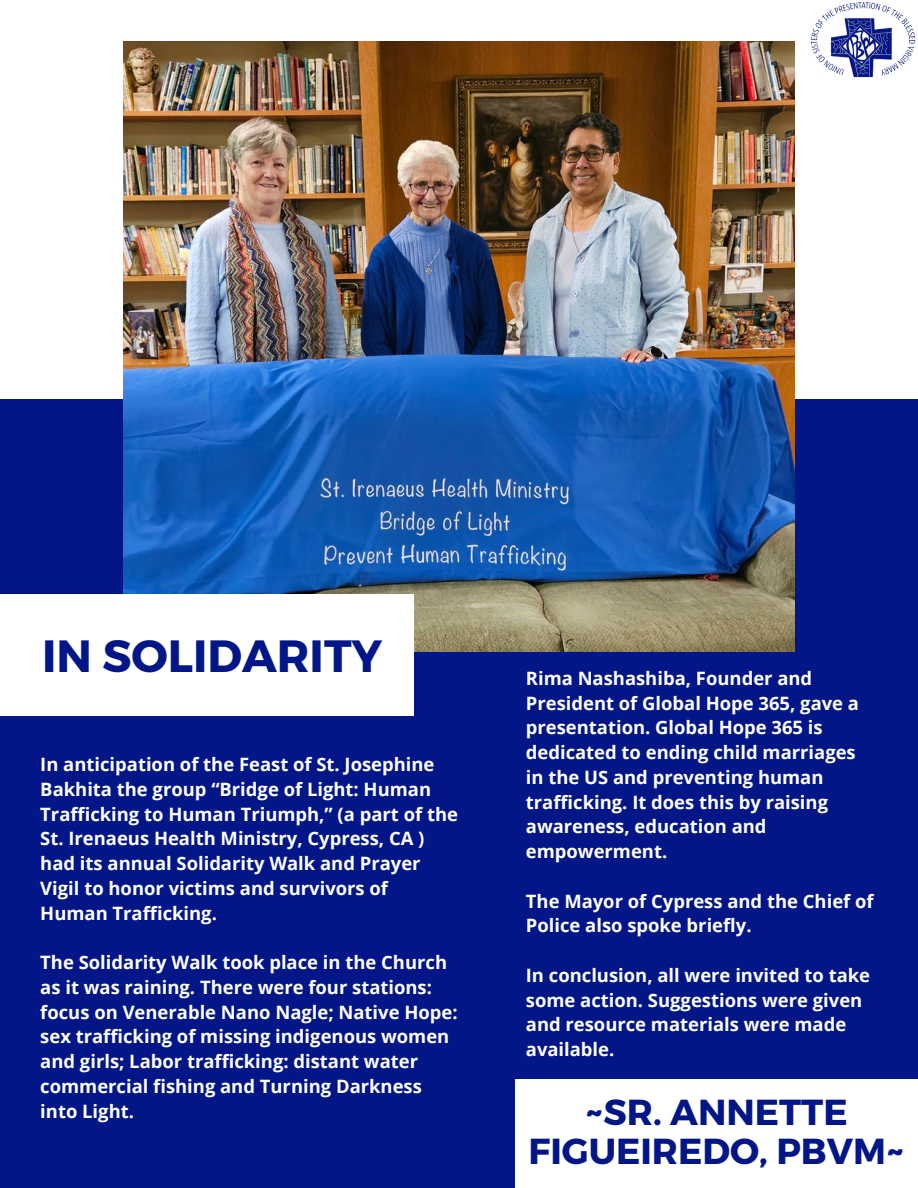
<style>
.page{position:relative;width:918px;height:1188px;background:#031688}
.page>*{position:absolute;margin:0;border:0;box-sizing:border-box;transform-origin:0 0}
.t1{font:700 45.15px "Montserrat";color:#031688}
.t2{font:700 36.15px/38.2px "Montserrat";color:#031688;text-align:center}
.t3{font:700 18.45px/24.8px "Open Sans";color:#fff}
</style>
<div class="page">
<div style="left:0;top:0;width:918px;height:399px;background:#fff"></div>
<img style="left:123px;top:42px;width:672px;height:610px">
<div style="left:0;top:594px;width:414px;height:121px;background:#fff"></div>
<div style="left:515px;top:1079px;width:403px;height:109px;background:#fff"></div>
<img style="left:810px;top:2px;width:106px;height:76px">
<p class="t1" style="left:42px;top:627px;width:342px">IN SOLIDARITY</p>
<p class="t3" style="left:40px;top:752px;width:419px">In anticipation of the Feast of St. Josephine Bakhita the group “Bridge of Light: Human Trafficking to Human Triumph,” (a part of the St. Irenaeus Health Ministry, Cypress, CA ) had its annual Solidarity Walk and Prayer</p>
<h1 class="t3" style="left:40px;top:875px;width:349px">Vigil to honor victims and survivors of<br>Human Trafficking.</h1>
<p class="t3" style="left:40px;top:950px;width:419px">The Solidarity Walk took place in the Church as it was raining. There were four stations: focus on Venerable Nano Nagle; Native Hope: sex trafficking of missing indigenous women and girls; Labor trafficking: distant water commercial fishing and Turning Darkness into Light.</p>
<p class="t3" style="left:526px;top:665px;width:335px">Rima Nashashiba, Founder and<br>President of Global Hope 365, gave a presentation. Global Hope 365 is</p>
<p class="t3" style="left:526px;top:740px;width:331px">dedicated to ending child marriages in the US and preventing human trafficking. It does this by raising</p>
<p class="t3" style="left:526px;top:814px;width:242px">awareness, education and empowerment.</p>
<p class="t3" style="left:526px;top:888px;width:349px">The Mayor of Cypress and the Chief of<br>Police also spoke briefly.</p>
<p class="t3" style="left:526px;top:962px;width:346px">In conclusion, all were invited to take some action. Suggestions were given and resource materials were made available.</p>
<p class="t2" style="left:529px;top:1092px;width:377px">~SR. ANNETTE<br>FIGUEIREDO, PBVM~</p>
</div>
